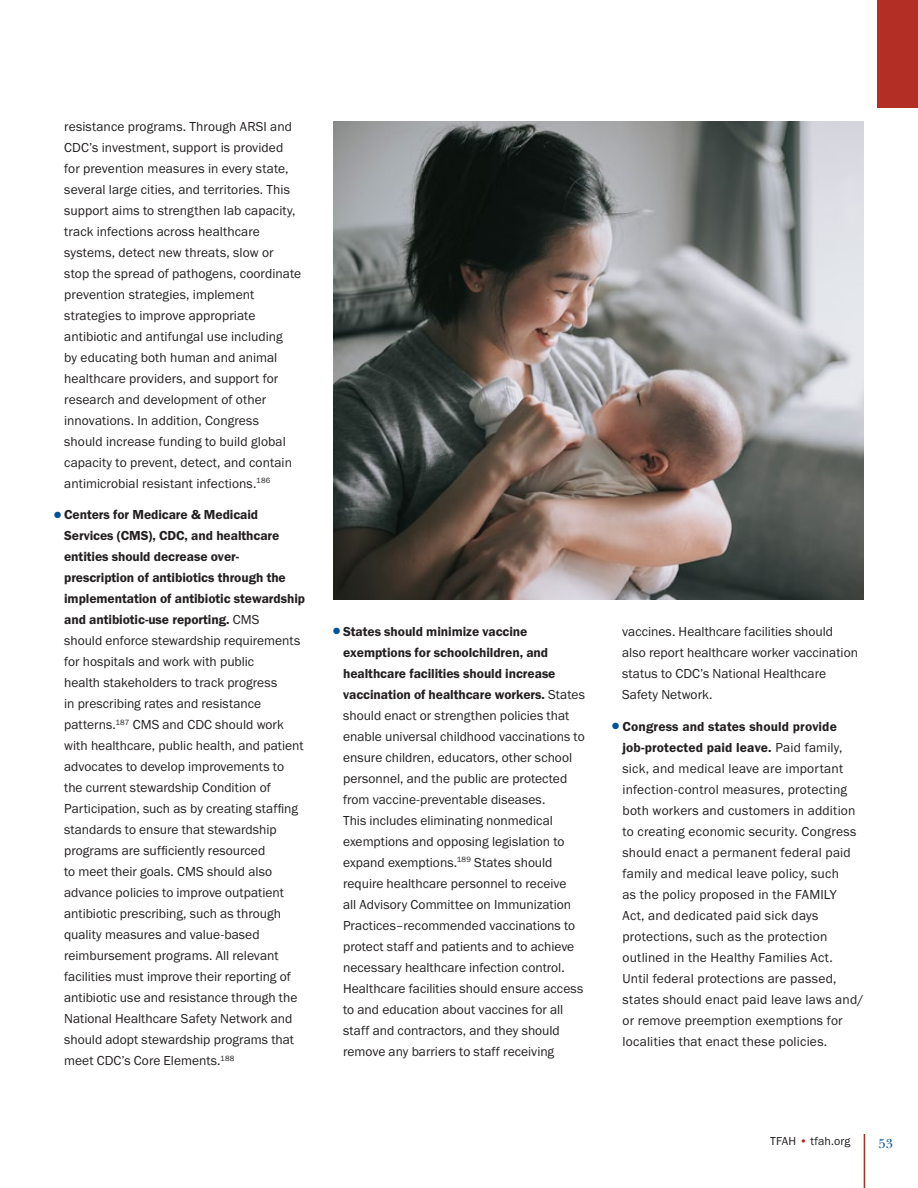
<style>
.page{position:relative;width:918px;height:1188px;background:#fff}
.page>*{position:absolute;margin:0;border:0;box-sizing:border-box;transform-origin:0 0}
.t1{font:13.5px/21px "Franklin Gothic URW Boo";letter-spacing:.005em;color:#231f20}
.t2{font:13.5px/21px "Franklin Gothic URW Dem";letter-spacing:-.005em;color:#231f20}
.t3{font:13.5px "New Baskerville ITC";color:#00529c}
.t4{font:12px "Franklin Gothic URW Boo";letter-spacing:.01em;color:#231f20}
.s1{color:#00529c}
.s2{font-family:"Franklin Gothic URW Boo"}
.s3{color:#b22c1c}
</style>
<div class="page">
<hr style="left:864px;top:1134px;width:1px;height:54px;background:#b22c1c">
<div style="left:878px;top:0;width:40px;height:108px;background:#b32e25"></div>
<img style="left:333px;top:122px;width:531px;height:477px">
<p class="t1" style="left:64px;top:115px;width:238px">resistance programs. Through ARSI and CDC’s investment, support is provided for prevention measures in every state, several large cities, and territories. This support aims to strengthen lab capacity, track infections across healthcare systems, detect new threats, slow or stop the spread of pathogens, coordinate prevention strategies, implement strategies to improve appropriate antibiotic and antifungal use including<br>by educating both human and animal healthcare providers, and support for research and development of other innovations. In addition, Congress<br>should increase funding to build global capacity to prevent, detect, and contain antimicrobial resistant infections.<sup>186</sup></p>
<p class="t2" style="left:64px;top:504px;width:242px;text-indent:-10px"><span class="s1">●</span> Centers for Medicare &amp; Medicaid Services (CMS), CDC, and healthcare entities should decrease over&shy;prescription of antibiotics through the implementation of antibiotic stewardship and antibiotic-use reporting. <span class="s2">CMS</span></p>
<p class="t1" style="left:64px;top:630px;width:241px">should enforce stewardship requirements for hospitals and work with public<br>health stakeholders to track progress<br>in prescribing rates and resistance patterns.<sup>187</sup> CMS and CDC should work with healthcare, public health, and patient advocates to develop improvements to the current stewardship Condition of Participation, such as by creating staffing standards to ensure that stewardship programs are sufficiently resourced<br>to meet their goals. CMS should also advance policies to improve outpatient antibiotic prescribing, such as through quality measures and value-based reimbursement programs. All relevant facilities must improve their reporting of antibiotic use and resistance through the National Healthcare Safety Network and should adopt stewardship programs that meet CDC’s Core Elements.<sup>188</sup></p>
<p class="t2" style="left:343px;top:621px;width:243px;text-indent:-10px"><span class="s1">●</span> States should minimize vaccine exemptions for schoolchildren, and healthcare facilities should increase vaccination of healthcare workers. <span class="s2">States</span></p>
<p class="t1" style="left:343px;top:705px;width:243px">should enact or strengthen policies that enable universal childhood vaccinations to ensure children, educators, other school personnel, and the public are protected from vaccine-preventable diseases.<br>This includes eliminating nonmedical exemptions and opposing legislation to expand exemptions.<sup>189</sup> States should require healthcare personnel to receive<br>all Advisory Committee on Immunization Practices–recommended vaccinations to protect staff and patients and to achieve necessary healthcare infection control.<br>Healthcare facilities should ensure access to and education about vaccines for all staff and contractors, and they should remove any barriers to staff receiving</p>
<p class="t1" style="left:622px;top:621px;width:237px">vaccines. Healthcare facilities should also report healthcare worker vaccination status to CDC’s National Healthcare Safety Network.</p>
<p class="t2" style="left:622px;top:715px;width:222px;text-indent:-10px"><span class="s1">●</span> Congress and states should provide job-protected paid leave. <span class="s2">Paid family,</span></p>
<p class="t1" style="left:622px;top:757px;width:243px">sick, and medical leave are important infection-control measures, protecting both workers and customers in addition to creating economic security. Congress should enact a permanent federal paid family and medical leave policy, such<br>as the policy proposed in the FAMILY<br>Act, and dedicated paid sick days protections, such as the protection outlined in the Healthy Families Act.<br>Until federal protections are passed, states should enact paid leave laws and/ or remove preemption exemptions for localities that enact these policies.</p>
<p class="t4" style="left:770px;top:1134px;width:82px">TFAH <span class="s3">•</span> tfah.org</p>
<p class="t3" style="left:879px;top:1135px;width:16px">53</p>
</div>
